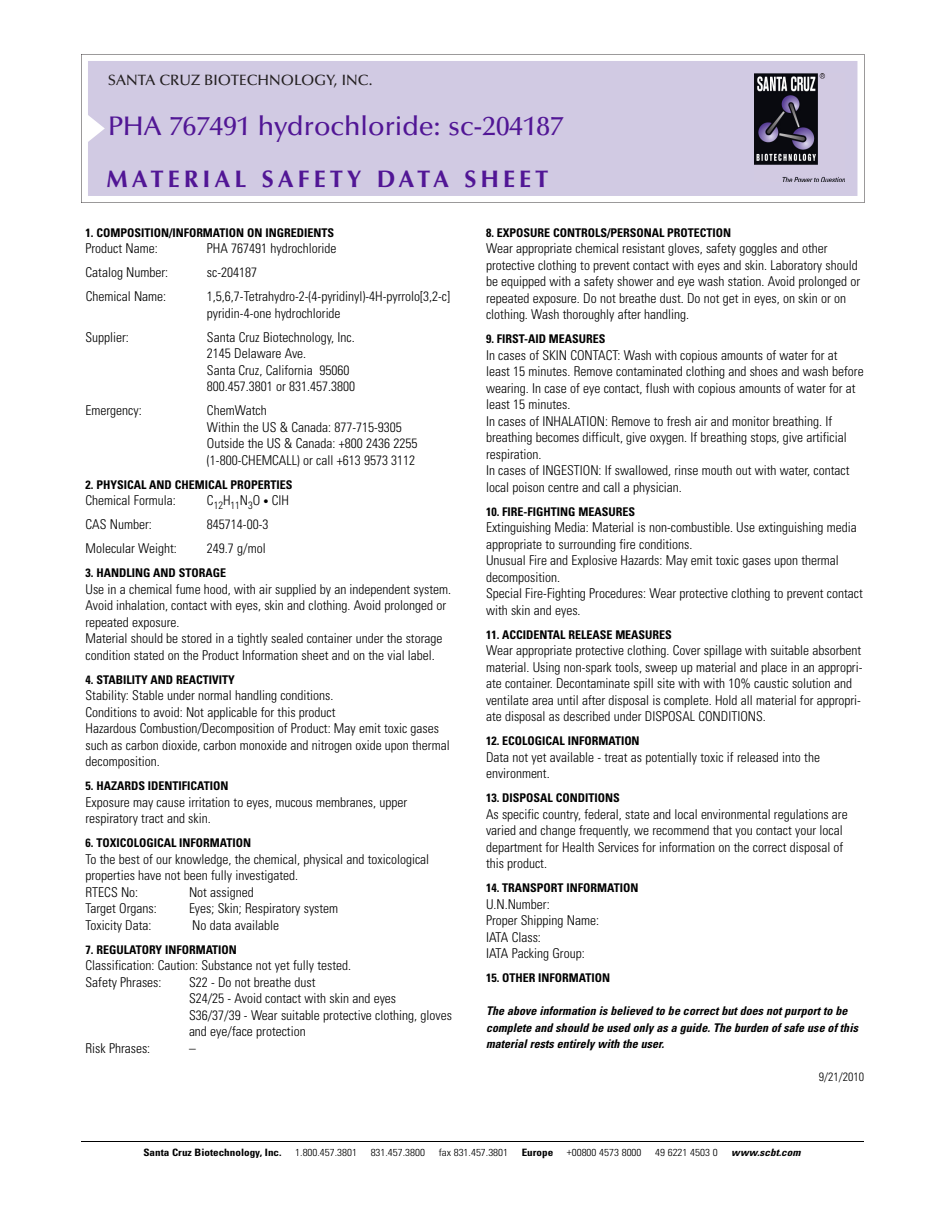
<style>
.page{position:relative;width:945px;height:1215px;background:#fff}
.page>*{position:absolute;margin:0;border:0;box-sizing:border-box;transform-origin:0 0}
.t1{font:500 27px "Optima";color:#511695}
.t2{font:700 24px "Optima";letter-spacing:.165em;color:#511695}
.t3{font:500 15px "Optima";color:#231f20}
.t4{font:300 condensed 13.5px/16.5px "Univers";color:#000}
.t5{font:700 condensed 12px "Univers";color:#000}
.t6{font:italic 700 condensed 12px/16.5px "Univers";letter-spacing:.005em;color:#000}
.t7{font:300 condensed 12px "Univers";color:#000}
.t8{font:300 condensed 10.2px "Univers";color:#000;scale:1.1 1}
.t9{font:700 condensed 10.2px "Univers";color:#000;scale:1.1 1}
.t10{font:italic 700 condensed 10.2px "Univers";letter-spacing:.005em;color:#000;scale:1.1 1}
.s1{font-size:10.5px}
</style>
<div class="page">
<svg style="left:81px;top:54px;width:783px;height:149px"></svg>
<div style="left:88px;top:61px;width:769px;height:135px;background:#d1cae3"></div>
<img style="left:755px;top:74px;width:90px;height:108px">
<hr style="left:81px;top:1141px;width:783px;height:1px;background:#000">
<p class="t3" style="left:108px;top:74px;width:266px">SANTA CRUZ BIOTECHNOLOGY, INC.</p>
<h1 class="t1" style="left:108px;top:115px;width:457px">PHA 767491 hydrochloride: sc-204187</h1>
<h2 class="t2" style="left:106px;top:169px;width:443px">MATERIAL SAFETY DATA SHEET</h2>
<p class="t5" style="left:86px;top:228px;width:250px">1. COMPOSITION/INFORMATION ON INGREDIENTS</p>
<p class="t4" style="left:86px;top:241px;width:74px">Product Name:</p>
<p class="t4" style="left:207px;top:241px;width:131px">PHA 767491 hydrochloride</p>
<p class="t4" style="left:86px;top:265px;width:84px">Catalog Number:</p>
<p class="t4" style="left:207px;top:265px;width:52px">sc-204187</p>
<p class="t4" style="left:86px;top:289px;width:82px">Chemical Name:</p>
<p class="t4" style="left:207px;top:289px;width:245px">1,5,6,7-Tetrahydro-2-(4-pyridinyl)-4H-pyrrolo[3,2-c] pyridin-4-one hydrochloride</p>
<p class="t4" style="left:86px;top:330px;width:45px">Supplier:</p>
<p class="t4" style="left:207px;top:330px;width:150px">Santa Cruz Biotechnology, Inc.<br>2145 Delaware Ave.<br>Santa Cruz, California 95060<br>800.457.3801 or 831.457.3800</p>
<p class="t4" style="left:86px;top:403px;width:58px">Emergency:</p>
<p class="t4" style="left:207px;top:403px;width:212px">ChemWatch<br>Within the US &amp; Canada: 877-715-9305<br>Outside the US &amp; Canada: +800 2436 2255 (1-800-CHEMCALL) or call +613 9573 3112</p>
<p class="t5" style="left:86px;top:480px;width:208px">2. PHYSICAL AND CHEMICAL PROPERTIES</p>
<p class="t4" style="left:86px;top:493px;width:92px">Chemical Formula:</p>
<p class="t4" style="left:207px;top:493px;width:84px">C<sub>12</sub>H<sub>11</sub>N<sub>3</sub>O <span class="s1">•</span> ClH</p>
<p class="t4" style="left:86px;top:517px;width:68px">CAS Number:</p>
<p class="t4" style="left:207px;top:517px;width:63px">845714-00-3</p>
<p class="t4" style="left:86px;top:541px;width:93px">Molecular Weight:</p>
<p class="t4" style="left:207px;top:541px;width:60px">249.7 g/mol</p>
<p class="t5" style="left:86px;top:569px;width:142px">3. HANDLING AND STORAGE</p>
<p class="t4" style="left:86px;top:582px;width:367px">Use in a chemical fume hood, with air supplied by an independent system.<br>Avoid inhalation, contact with eyes, skin and clothing. Avoid prolonged or repeated exposure.<br>Material should be stored in a tightly sealed container under the storage condition stated on the Product Information sheet and on the vial label.</p>
<p class="t5" style="left:86px;top:675px;width:151px">4. STABILITY AND REACTIVITY</p>
<p class="t4" style="left:86px;top:688px;width:366px">Stability: Stable under normal handling conditions.<br>Conditions to avoid: Not applicable for this product<br>Hazardous Combustion/Decomposition of Product: May emit toxic gases such as carbon dioxide, carbon monoxide and nitrogen oxide upon thermal decomposition.</p>
<p class="t5" style="left:86px;top:782px;width:144px">5. HAZARDS IDENTIFICATION</p>
<p class="t4" style="left:86px;top:795px;width:323px">Exposure may cause irritation to eyes, mucous membranes, upper respiratory tract and skin.</p>
<p class="t5" style="left:86px;top:839px;width:167px">6. TOXICOLOGICAL INFORMATION</p>
<p class="t4" style="left:86px;top:852px;width:345px">To the best of our knowledge, the chemical, physical and toxicological properties have not been fully investigated.<br>RTECS No:</p>
<p class="t4" style="left:189px;top:885px;width:66px">Not assigned</p>
<p class="t4" style="left:86px;top:901px;width:73px">Target Organs:</p>
<p class="t4" style="left:189px;top:901px;width:151px">Eyes; Skin; Respiratory system</p>
<p class="t4" style="left:86px;top:918px;width:67px">Toxicity Data:</p>
<p class="t4" style="left:192px;top:918px;width:88px">No data available</p>
<p class="t5" style="left:86px;top:945px;width:153px">7. REGULATORY INFORMATION</p>
<p class="t4" style="left:86px;top:958px;width:267px">Classification: Caution: Substance not yet fully tested.<br>Safety Phrases:</p>
<p class="t4" style="left:189px;top:975px;width:265px">S22 - Do not breathe dust<br>S24/25 - Avoid contact with skin and eyes<br>S36/37/39 - Wear suitable protective clothing, gloves and eye/face protection</p>
<p class="t4" style="left:86px;top:1041px;width:66px">Risk Phrases:</p>
<p class="t4" style="left:189px;top:1041px;width:8px">–</p>
<p class="t5" style="left:486px;top:228px;width:247px">8. EXPOSURE CONTROLS/PERSONAL PROTECTION</p>
<p class="t4" style="left:486px;top:241px;width:376px">Wear appropriate chemical resistant gloves, safety goggles and other protective clothing to prevent contact with eyes and skin. Laboratory should be equipped with a safety shower and eye wash station. Avoid prolonged or repeated exposure. Do not breathe dust. Do not get in eyes, on skin or on clothing. Wash thoroughly after handling.</p>
<p class="t5" style="left:486px;top:335px;width:121px">9. FIRST-AID MEASURES</p>
<p class="t4" style="left:486px;top:348px;width:379px">In cases of SKIN CONTACT: Wash with copious amounts of water for at least 15 minutes. Remove contaminated clothing and shoes and wash before wearing. In case of eye contact, flush with copious amounts of water for at least 15 minutes.<br>In cases of INHALATION: Remove to fresh air and monitor breathing. If breathing becomes difficult, give oxygen. If breathing stops, give artificial respiration.<br>In cases of INGESTION: If swallowed, rinse mouth out with water, contact local poison centre and call a physician.</p>
<p class="t5" style="left:486px;top:507px;width:151px">10. FIRE-FIGHTING MEASURES</p>
<p class="t4" style="left:486px;top:520px;width:378px">Extinguishing Media: Material is non-combustible. Use extinguishing media appropriate to surrounding fire conditions.<br>Unusual Fire and Explosive Hazards: May emit toxic gases upon thermal decomposition.<br>Special Fire-Fighting Procedures: Wear protective clothing to prevent contact with skin and eyes.</p>
<p class="t5" style="left:486px;top:630px;width:187px">11. ACCIDENTAL RELEASE MEASURES</p>
<p class="t4" style="left:486px;top:643px;width:378px">Wear appropriate protective clothing. Cover spillage with suitable absorbent material. Using non-spark tools, sweep up material and place in an appropri&shy;ate container. Decontaminate spill site with with 10% caustic solution and ventilate area until after disposal is complete. Hold all material for appropri&shy;ate disposal as described under DISPOSAL CONDITIONS.</p>
<p class="t5" style="left:486px;top:737px;width:155px">12. ECOLOGICAL INFORMATION</p>
<p class="t4" style="left:486px;top:750px;width:335px">Data not yet available - treat as potentially toxic if released into the environment.</p>
<p class="t5" style="left:486px;top:794px;width:135px">13. DISPOSAL CONDITIONS</p>
<p class="t4" style="left:486px;top:807px;width:363px">As specific country, federal, state and local environmental regulations are varied and change frequently, we recommend that you contact your local department for Health Services for information on the correct disposal of this product.</p>
<p class="t5" style="left:486px;top:884px;width:154px">14. TRANSPORT INFORMATION</p>
<p class="t4" style="left:486px;top:897px;width:114px">U.N.Number:<br>Proper Shipping Name:<br>IATA Class:<br>IATA Packing Group:</p>
<p class="t5" style="left:486px;top:974px;width:126px">15. OTHER INFORMATION</p>
<p class="t6" style="left:486px;top:1004px;width:374px">The above information is believed to be correct but does not purport to be complete and should be used only as a guide. The burden of safe use of this material rests entirely with the user.</p>
<p class="t7" style="left:819px;top:1073px;width:47px">9/21/2010</p>
<p class="t9" style="left:143px;top:1148px;width:127px">Santa Cruz Biotechnology, Inc.</p>
<p class="t8" style="left:295px;top:1148px;width:58px">1.800.457.3801</p>
<p class="t8" style="left:371px;top:1148px;width:51px">831.457.3800</p>
<p class="t8" style="left:439px;top:1148px;width:65px">fax 831.457.3801</p>
<p class="t9" style="left:522px;top:1148px;width:30px">Europe</p>
<p class="t8" style="left:567px;top:1148px;width:69px">+00800 4573 8000</p>
<p class="t8" style="left:655px;top:1148px;width:58px">49 6221 4503 0</p>
<p class="t10" style="left:731px;top:1148px;width:64px">www.scbt.com</p>
</div>
